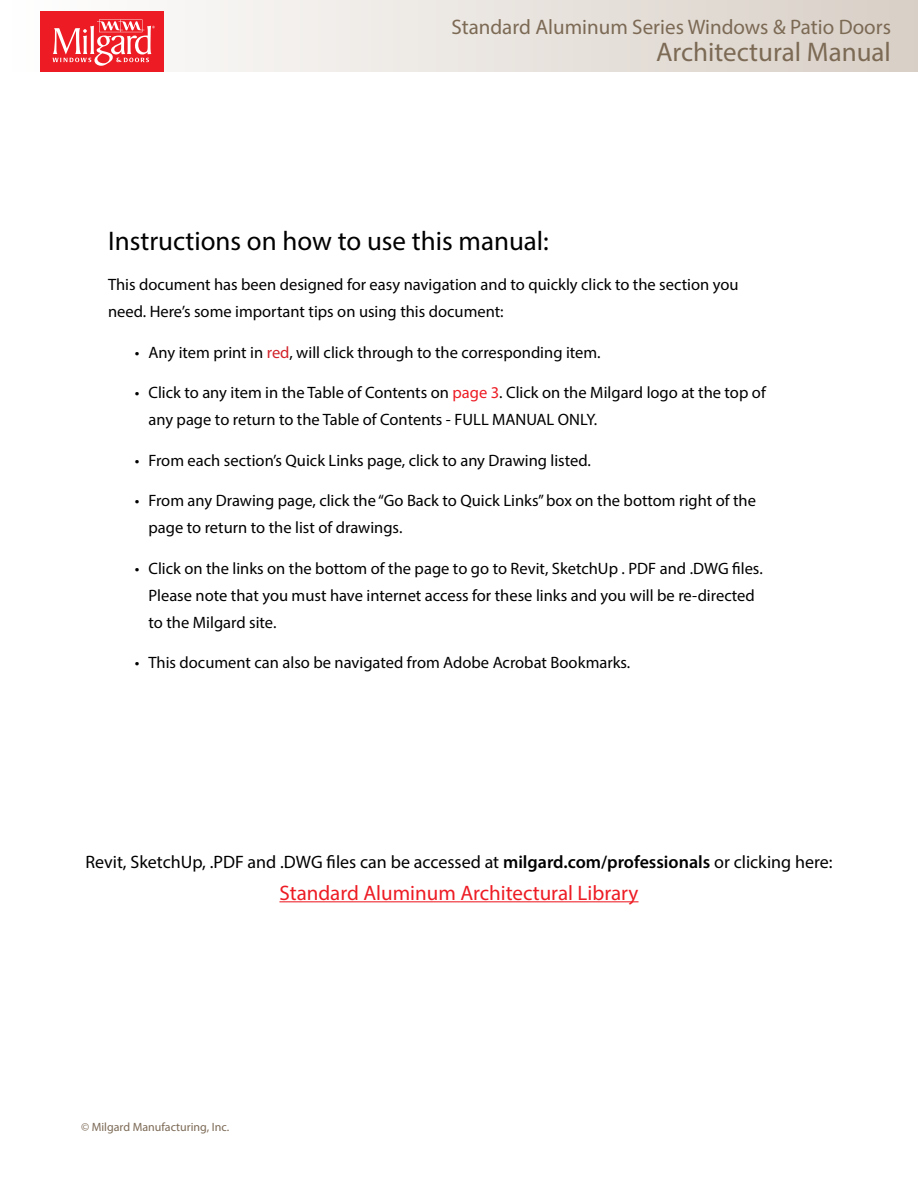
<style>
.page{position:relative;width:918px;height:1188px;background:#fff}
.page>*{position:absolute;margin:0;border:0;box-sizing:border-box;transform-origin:0 0}
.t1{font:27px "Myriad Pro";color:#000}
.t2{font:27px "Myriad Pro";color:#7c6a55}
.t3{font:21px "Myriad Pro";color:#7c6a55}
.t4{font:21px "Myriad Pro";color:#ed1c24}
.t5{font:18px "Myriad Pro";color:#000}
.t6{font:16.5px/27px "Myriad Pro";color:#000}
.t7{font:12px "Myriad Pro";color:#7c6a55}
.s1{color:#d2232a}
.s2{color:#ed1c24}
.s3{font-weight:600}
</style>
<div class="page">
<div style="left:1px;top:1px;width:916px;height:71px;background:linear-gradient(to right,#fffefe,#d8d0c7)"></div>
<div style="left:40px;top:11px;width:123px;height:61px;background:#ed1c24"></div>
<svg style="left:52px;top:19px;width:103px;height:47px"></svg>
<hr style="left:279px;top:901px;width:360px;height:1px;background:#ed1c24">
<p class="t3" style="left:451px;top:14px;width:441px">Standard Aluminum Series Windows &amp; Patio Doors</p>
<h1 class="t2" style="left:656px;top:35px;width:236px">Architectural Manual</h1>
<h1 class="t1" style="left:108px;top:224px;width:442px">Instructions on how to use this manual:</h1>
<p class="t6" style="left:108px;top:271px;width:632px">This document has been designed for easy navigation and to quickly click to the section you need. Here’s some important tips on using this document:</p>
<p class="t6" style="left:135px;top:338px;width:467px">• Any item print in <span class="s1">red</span>, will click through to the corresponding item.</p>
<p class="t6" style="left:148px;top:379px;width:619px;text-indent:-13px">• Click to any item in the Table of Contents on <span class="s2">page 3</span>. Click on the Milgard logo at the top of any page to return to the Table of Contents - FULL MANUAL ONLY.</p>
<p class="t6" style="left:135px;top:446px;width:458px">• From each section’s Quick Links page, click to any Drawing listed.</p>
<p class="t6" style="left:148px;top:487px;width:609px;text-indent:-13px">• From any Drawing page, click the “Go Back to Quick Links” box on the bottom right of the page to return to the list of drawings.</p>
<p class="t6" style="left:148px;top:554px;width:616px;text-indent:-13px">• Click on the links on the bottom of the page to go to Revit, SketchUp . PDF and .DWG files.<br>Please note that you must have internet access for these links and you will be re-directed to the Milgard site.</p>
<p class="t6" style="left:135px;top:649px;width:497px">• This document can also be navigated from Adobe Acrobat Bookmarks.</p>
<p class="t5" style="left:85px;top:851px;width:749px">Revit, SketchUp, .PDF and .DWG files can be accessed at <span class="s3">milgard.com/professionals</span> or clicking here:</p>
<p class="t4" style="left:279px;top:880px;width:361px">Standard Aluminum Architectural Library</p>
<p class="t7" style="left:81px;top:1119px;width:150px">© Milgard Manufacturing, Inc.</p>
</div>
